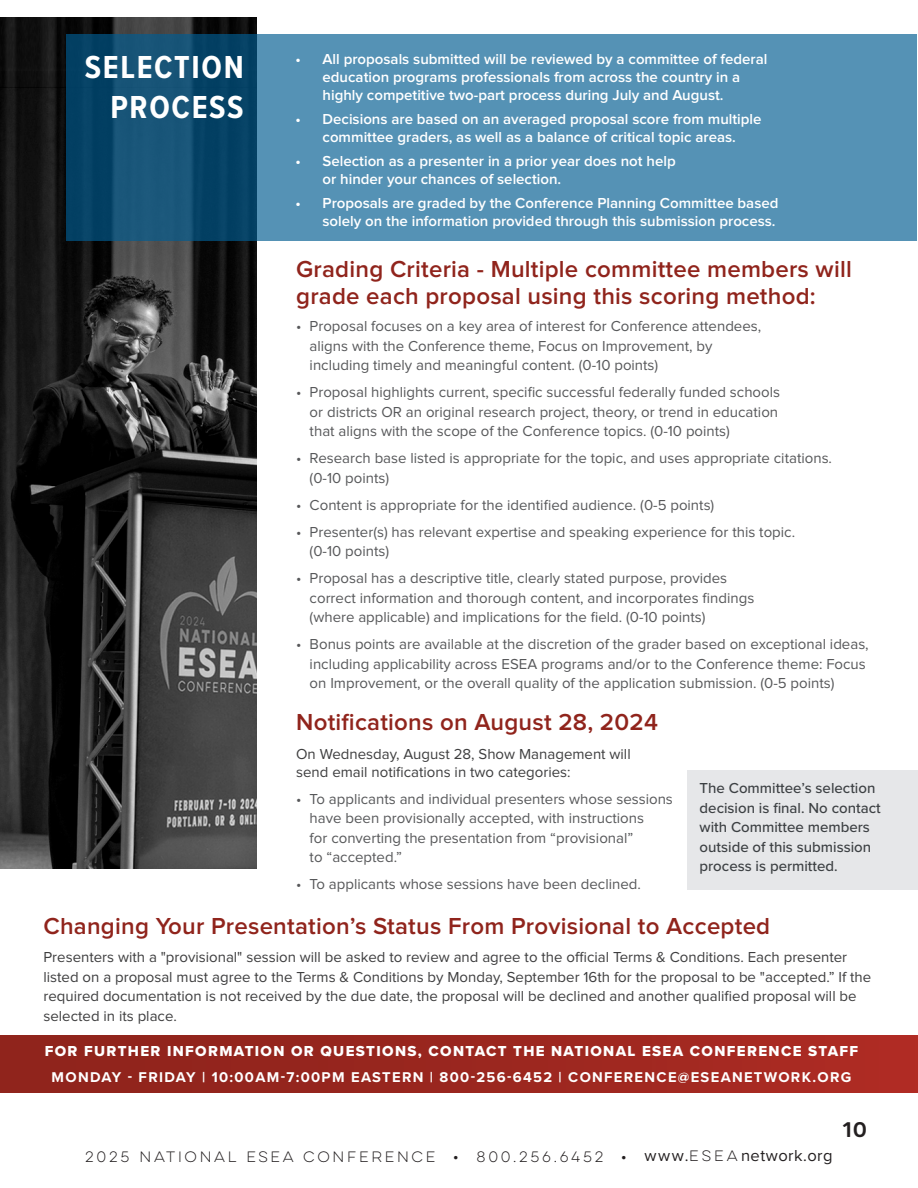
<style>
.page{position:relative;width:918px;height:1188px;background:#fff}
.page>*{position:absolute;margin:0;border:0;box-sizing:border-box;transform-origin:0 0}
.t1{font:700 33px/40px "Proxima Nova Cond";letter-spacing:.05em;color:#fff;text-align:right}
.t2{font:600 24px/27px "Proxima Nova";letter-spacing:.01em;color:#90241c}
.t3{font:700 21px "Amsi Pro";color:#231f20}
.t4{font:15px/19.5px "Proxima Nova";color:#57585a}
.t5{font:600 15px/18px "Proxima Nova";color:#fff}
.t6{font:15px/19.5px "Proxima Nova";color:#3e3e3f}
.t7{font:500 15px/19.5px "Proxima Nova";color:#3c4043}
.t8{font:15px "Proxima Nova Extrabld";letter-spacing:.09em;color:#fff}
.t9{font:700 14.7px "Proxima Nova";letter-spacing:.09em;color:#fff}
.t10{font:13.5px "Lulo Clean One";color:#231f20}
.s1{font-family:"Proxima Nova";font-size:16.5px}
</style>
<div class="page">
<img style="left:0;top:17px;width:257px;height:852px">
<svg style="left:66px;top:34px;width:850px;height:206px;background:#4481a4"></svg>
<div style="left:0;top:1035px;width:918px;height:57px;background:linear-gradient(to right,#8b231b,#ac2b23)"></div>
<div style="left:688px;top:770px;width:230px;height:120px;background:#e6e7e9"></div>
<p class="t1" style="left:85px;top:46px;width:160px">SELECTION<br>PROCESS</p>
<p class="t5" style="left:323px;top:50px;width:446px;text-indent:-27px">• All proposals submitted will be reviewed by a committee of federal education programs professionals from across the country in a highly competitive two-part process during July and August.</p>
<p class="t5" style="left:296px;top:110px;width:467px;text-align:center">• Decisions are based on an averaged proposal score from multiple committee graders, as well as a balance of critical topic areas.</p>
<p class="t5" style="left:323px;top:152px;width:355px;text-indent:-27px">• Selection as a presenter in a prior year does not help or hinder your chances of selection.</p>
<p class="t5" style="left:296px;top:194px;width:484px;text-align:right">• Proposals are graded by the Conference Planning Committee based solely on the information provided through this submission process.</p>
<p class="t2" style="left:296px;top:257px;width:557px">Grading Criteria - Multiple committee members will grade each proposal using this scoring method:</p>
<p class="t4" style="left:310px;top:317px;width:453px;text-indent:-14px">• Proposal focuses on a key area of interest for Conference attendees, aligns with the Conference theme, Focus on Improvement, by including timely and meaningful content. (0-10 points)</p>
<p class="t4" style="left:310px;top:383px;width:472px;text-indent:-14px">• Proposal highlights current, specific successful federally funded schools or districts OR an original research project, theory, or trend in education that aligns with the scope of the Conference topics. (0-10 points)</p>
<p class="t4" style="left:310px;top:449px;width:524px;text-indent:-14px">• Research base listed is appropriate for the topic, and uses appropriate citations. (0-10 points)</p>
<p class="t4" style="left:296px;top:496px;width:420px">• Content is appropriate for the identified audience. (0-5 points)</p>
<p class="t4" style="left:310px;top:523px;width:487px;text-indent:-14px">• Presenter(s) has relevant expertise and speaking experience for this topic. (0-10 points)</p>
<p class="t4" style="left:310px;top:569px;width:446px;text-indent:-14px">• Proposal has a descriptive title, clearly stated purpose, provides correct information and thorough content, and incorporates findings (where applicable) and implications for the field. (0-10 points)</p>
<p class="t4" style="left:310px;top:635px;width:561px;text-indent:-14px">• Bonus points are available at the discretion of the grader based on exceptional ideas, including applicability across ESEA programs and/or to the Conference theme: Focus on Improvement, or the overall quality of the application submission. (0-5 points)</p>
<p class="t2" style="left:296px;top:710px;width:363px">Notifications on August 28, 2024</p>
<p class="t6" style="left:296px;top:746px;width:336px;line-height:18px">On Wednesday, August 28, Show Management will send email notifications in two categories:</p>
<p class="t4" style="left:310px;top:790px;width:365px;text-indent:-14px">• To applicants and individual presenters whose sessions have been provisionally accepted, with instructions<br>for converting the presentation from “provisional”<br>to “accepted.”</p>
<p class="t4" style="left:296px;top:875px;width:346px">• To applicants whose sessions have been declined.</p>
<p class="t7" style="left:700px;top:778px;width:183px">The Committee’s selection decision is final. No contact with Committee members outside of this submission process is permitted.</p>
<p class="t2" style="left:44px;top:913px;width:728px">Changing Your Presentation’s Status From Provisional to Accepted</p>
<p class="t6" style="left:44px;top:948px;width:829px">Presenters with a "provisional" session will be asked to review and agree to the official Terms &amp; Conditions. Each presenter listed on a proposal must agree to the Terms &amp; Conditions by Monday, September 16th for the proposal to be "accepted.” If the required documentation is not received by the due date, the proposal will be declined and another qualified proposal will be selected in its place.</p>
<p class="t8" style="left:45px;top:1040px;width:815px">FOR FURTHER INFORMATION OR QUESTIONS, CONTACT THE NATIONAL ESEA CONFERENCE STAFF</p>
<p class="t9" style="left:52px;top:1066px;width:801px">MONDAY - FRIDAY | 10:00AM-7:00PM EASTERN | 800-256-6452 | CONFERENCE@ESEANETWORK.ORG</p>
<p class="t10" style="left:85px;top:1148px;width:749px">2025 NATIONAL ESEA CONFERENCE • 800.256.6452 • <span class="s1">www.</span>ESEA<span class="s1">network.org</span></p>
<h3 class="t3" style="left:843px;top:1115px;width:26px">10</h3>
</div>
